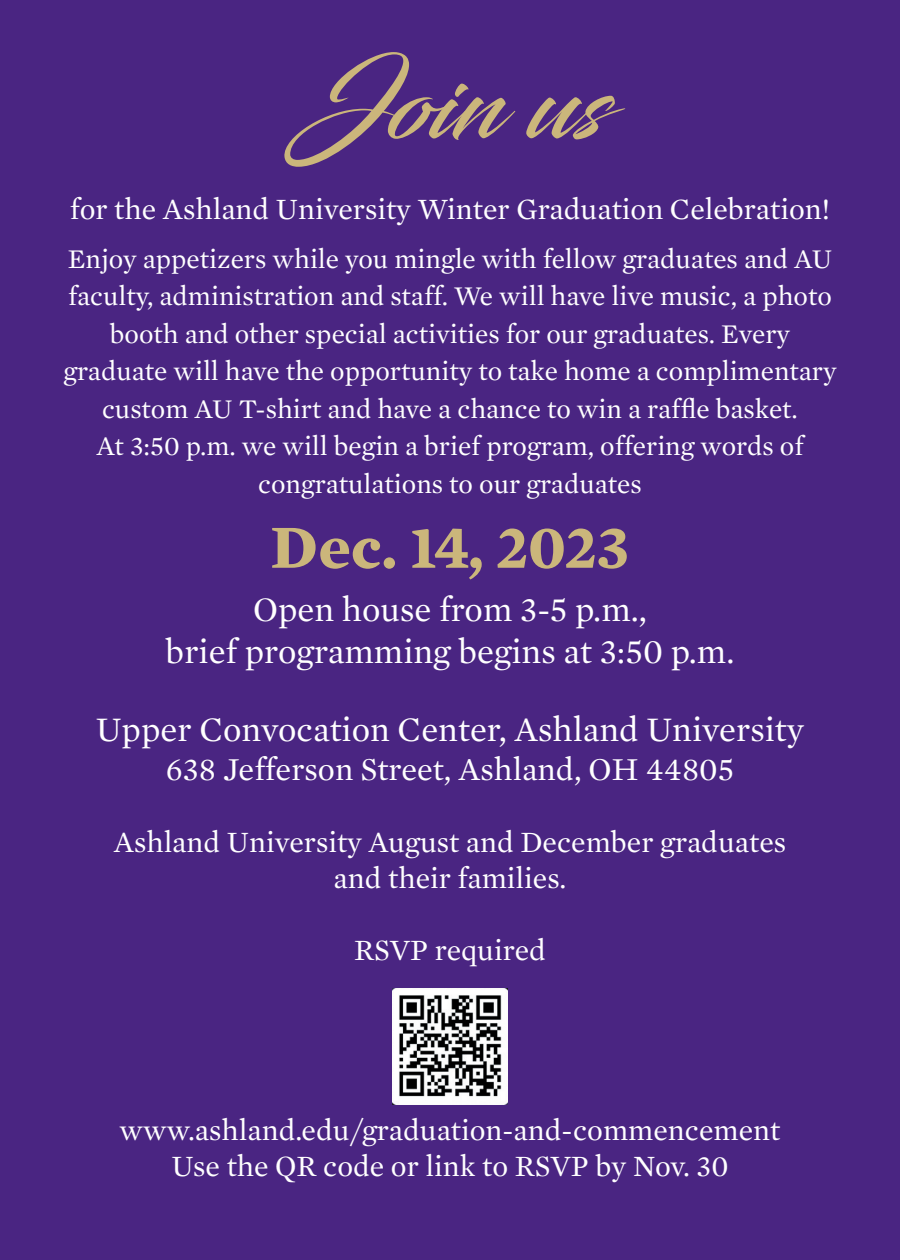
<style>
.page{position:relative;width:900px;height:1260px;background:#4a2582}
.page>*{position:absolute;margin:0;border:0;box-sizing:border-box;transform-origin:0 0}
.t1{font:102.5px "Blacksword";color:#cbb67b}
.t2{font:700 62.5px "Mercury Text G1";color:#cbb67b}
.t3{font:35px/42px "Mercury Text G1 Roman";color:#fff;text-align:center}
.t4{font:32.5px "Mercury Text G1 Roman";color:#fff}
.t5{font:30px/36px "Mercury Text G1 Roman";color:#fff;text-align:center}
.t6{font:27.5px/37.5px "Mercury Text G1 Roman";color:#fff;text-align:center}
</style>
<div class="page">
<img style="left:392px;top:988px;width:116px;height:117px">
<h1 class="t1" style="left:293px;top:42px;width:315px">Join us</h1>
<p class="t5" style="left:70px;top:191px;width:762px">for the Ashland University Winter Graduation Celebration!</p>
<p class="t6" style="left:63px;top:240px;width:775px">Enjoy appetizers while you mingle with fellow graduates and AU faculty, administration and staff. We will have live music, a photo booth and other special activities for our graduates. Every graduate will have the opportunity to take home a complimentary custom AU T-shirt and have a chance to win a raffle basket.<br>At 3:50 p.m. we will begin a brief program, offering words of congratulations to our graduates</p>
<h2 class="t2" style="left:270px;top:508px;width:361px">Dec. 14, 2023</h2>
<p class="t3" style="left:166px;top:589px;width:570px">Open house from 3-5 p.m.,<br>brief programming begins at 3:50 p.m.</p>
<p class="t3" style="left:96px;top:709px;width:710px">Upper Convocation Center, Ashland University</p>
<p class="t4" style="left:166px;top:750px;width:570px">638 Jefferson Street, Ashland, OH 44805</p>
<p class="t5" style="left:114px;top:824px;width:674px">Ashland University August and December graduates and their families.</p>
<p class="t5" style="left:354px;top:932px;width:193px">RSVP required</p>
<p class="t5" style="left:120px;top:1112px;width:662px">www.ashland.edu/graduation-and-commencement<br>Use the QR code or link to RSVP by Nov. 30</p>
</div>
